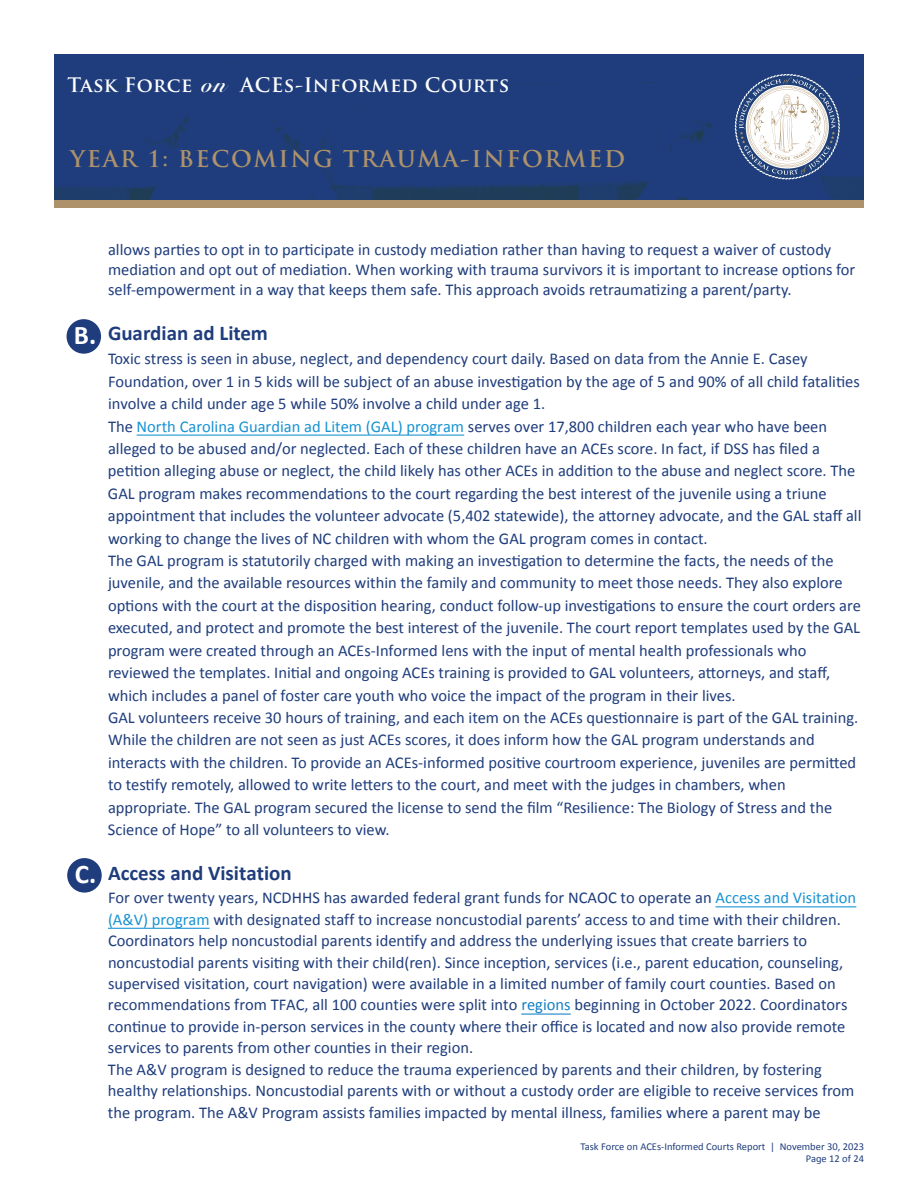
<style>
.page{position:relative;width:918px;height:1188px;background:#fff}
.page>*{position:absolute;margin:0;border:0;box-sizing:border-box;transform-origin:0 0}
.t1{font:700 27px "Calibri";color:#fff}
.t2{font:700 22.5px "Trajan Pro";letter-spacing:.075em;color:#ad926b}
.t3{font:700 21px "Calibri";color:#1f3d7c}
.t4{font:700 19.5px "Trajan Pro";letter-spacing:.03em;color:#fff}
.t5{font:16.5px/22.4px "Calibri";color:#1f3d7c}
.t6{font:10.5px/12px "Calibri";color:#1f3d7c;text-align:right}
.s1{font-family:"Snell BT";font-size:25.5px}
.s2{font-family:"Times New Roman";font-weight:400}
.s3{color:#1793d2}
.s4{color:#1380c5}
</style>
<div class="page">
<div style="left:54px;top:54px;width:810px;height:146px;background:#1f3d7c"></div>
<div style="left:54px;top:200px;width:810px;height:7px;background:#ad926b"></div>
<svg style="left:734px;top:74px;width:107px;height:106px"></svg>
<hr style="left:137px;top:435px;width:327px;height:1px;background:#1793d2">
<hr style="left:521px;top:1014px;width:50px;height:1px;background:#1380c5">
<hr style="left:108px;top:928px;width:102px;height:1px;background:#1793d2">
<hr style="left:716px;top:906px;width:140px;height:1px;background:#1793d2">
<div style="left:67px;top:319px;width:34px;height:35px;background:#1f3d7c;border-radius:50%"></div>
<div style="left:67px;top:858px;width:35px;height:35px;background:#1f3d7c;border-radius:50%"></div>
<p class="t4" style="left:68px;top:73px;width:443px">Task Force <span class="s1">on</span> ACEs-Informed Courts</p>
<h2 class="t2" style="left:70px;top:144px;width:557px">YEAR 1: BECOMING TRAUMA-INFORMED</h2>
<p class="t5" style="left:108px;top:240px;width:749px;line-height:19.8px">allows parties to opt in to participate in custody mediation rather than having to request a waiver of custody mediation and opt out of mediation. When working with trauma survivors it is important to increase options for self-empowerment in a way that keeps them safe. This approach avoids retraumatizing a parent/party.</p>
<p class="t3" style="left:81px;top:318px;width:189px"><span class="s2">B.</span> Guardian ad Litem</p>
<p class="t5" style="left:108px;top:347px;width:755px">Toxic stress is seen in abuse, neglect, and dependency court daily. Based on data from the Annie E. Casey Foundation, over 1 in 5 kids will be subject of an abuse investigation by the age of 5 and 90% of all child fatalities involve a child under age 5 while 50% involve a child under age 1.<br>The <span class="s3">North Carolina Guardian ad Litem (GAL) program</span> serves over 17,800 children each year who have been alleged to be abused and/or neglected. Each of these children have an ACEs score. In fact, if DSS has filed a petition alleging abuse or neglect, the child likely has other ACEs in addition to the abuse and neglect score. The GAL program makes recommendations to the court regarding the best interest of the juvenile using a triune appointment that includes the volunteer advocate (5,402 statewide), the attorney advocate, and the GAL staff all working to change the lives of NC children with whom the GAL program comes in contact.<br>The GAL program is statutorily charged with making an investigation to determine the facts, the needs of the juvenile, and the available resources within the family and community to meet those needs. They also explore options with the court at the disposition hearing, conduct follow-up investigations to ensure the court orders are executed, and protect and promote the best interest of the juvenile. The court report templates used by the GAL program were created through an ACEs-Informed lens with the input of mental health professionals who reviewed the templates. Initial and ongoing ACEs training is provided to GAL volunteers, attorneys, and staff, which includes a panel of foster care youth who voice the impact of the program in their lives.<br>GAL volunteers receive 30 hours of training, and each item on the ACEs questionnaire is part of the GAL training.<br>While the children are not seen as just ACEs scores, it does inform how the GAL program understands and interacts with the children. To provide an ACEs-informed positive courtroom experience, juveniles are permitted to testify remotely, allowed to write letters to the court, and meet with the judges in chambers, when appropriate. The GAL program secured the license to send the film “Resilience: The Biology of Stress and the Science of Hope” to all volunteers to view.</p>
<p class="t3" style="left:81px;top:858px;width:212px"><span class="s2">C.</span> Access and Visitation</p>
<p class="t5" style="left:108px;top:887px;width:750px;line-height:21.5px">For over twenty years, NCDHHS has awarded federal grant funds for NCAOC to operate an <span class="s3">Access and Visitation (A&amp;V) program</span> with designated staff to increase noncustodial parents’ access to and time with their children.<br>Coordinators help noncustodial parents identify and address the underlying issues that create barriers to noncustodial parents visiting with their child(ren). Since inception, services (i.e., parent education, counseling, supervised visitation, court navigation) were available in a limited number of family court counties. Based on recommendations from TFAC, all 100 counties were split into <span class="s4">regions</span> beginning in October 2022. Coordinators continue to provide in-person services in the county where their office is located and now also provide remote services to parents from other counties in their region.<br>The A&amp;V program is designed to reduce the trauma experienced by parents and their children, by fostering healthy relationships. Noncustodial parents with or without a custody order are eligible to receive services from the program. The A&amp;V Program assists families impacted by mental illness, families where a parent may be</p>
<p class="t6" style="left:581px;top:1141px;width:285px">Task Force on ACEs-Informed Courts Report | November 30, 2023<br>Page 12 of 24</p>
<h1 class="t1" style="left:74px;top:316px;width:24px">B.</h1>
<h1 class="t1" style="left:75px;top:855px;width:23px">C.</h1>
</div>
